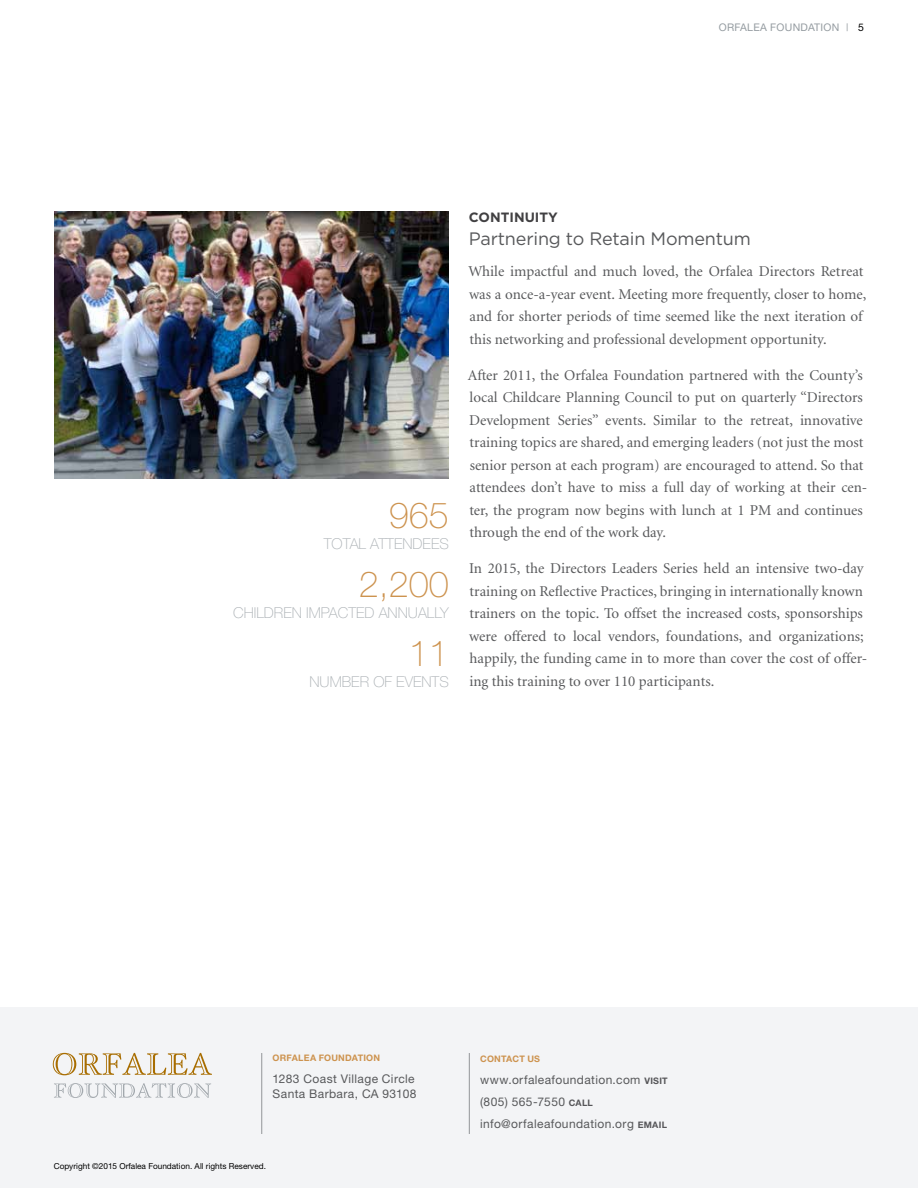
<style>
.page{position:relative;width:918px;height:1188px;background:#fff}
.page>*{position:absolute;margin:0;border:0;box-sizing:border-box;transform-origin:0 0}
.t1{font:100 36px "Helvetica Neue";color:#cd934f}
.t2{font:18px "Gotham";letter-spacing:-.01em;color:#58595b}
.t3{font:15px/22.5px "Minion";color:#58595b}
.t4{font:100 15px "Helvetica Neue";color:#aab0b4}
.t5{font:700 13.5px "Gotham";color:#414042}
.t6{font:12px/21.8px "Helvetica Neue";letter-spacing:.035em;color:#58595b}
.t7{font:10.5px "Helvetica Neue";letter-spacing:.025em;color:#959ca1}
.t8{font:700 9px "Helvetica Neue";letter-spacing:.025em;color:#cd934f}
.t9{font:8.25px "Helvetica Neue";color:#000}
.s1{color:#000}
.s2{font-weight:700;font-size:9px;color:#565659}
</style>
<div class="page">
<div style="left:0;top:1008px;width:918px;height:180px;background:#f3f4f6"></div>
<hr style="left:261px;top:1053px;width:1px;height:81px;background:#939598">
<hr style="left:469px;top:1053px;width:1px;height:81px;background:#939598">
<svg style="left:53px;top:1053px;width:159px;height:22px"></svg>
<svg style="left:54px;top:1083px;width:157px;height:15px"></svg>
<img style="left:54px;top:211px;width:395px;height:267px">
<p class="t7" style="left:719px;top:21px;width:75px">ORFALEA FOUND</p>
<p class="t7" style="left:808px;top:21px;width:57px">ATION | <span class="s1">5</span></p>
<h1 class="t1" style="left:389px;top:496px;width:62px">965</h1>
<p class="t4" style="left:324px;top:536px;width:127px">TOTAL ATTENDEES</p>
<h1 class="t1" style="left:359px;top:565px;width:92px">2,200</h1>
<p class="t4" style="left:233px;top:605px;width:217px">CHILDREN IMPACTED ANNUALLY</p>
<h1 class="t1" style="left:409px;top:634px;width:42px">11</h1>
<p class="t4" style="left:309px;top:674px;width:141px">NUMBER OF EVENTS</p>
<p class="t5" style="left:469px;top:209px;width:90px">CONTINUITY</p>
<p class="t2" style="left:469px;top:227px;width:284px">Partnering to Retain Momentum</p>
<p class="t3" style="left:468px;top:261px;width:399px">While impactful and much loved, the Orfalea Directors Retreat was a once-a-year event. Meeting more frequently, closer to home, and for shorter periods of time seemed like the next iteration of this networking and professional development opportunity.</p>
<p class="t3" style="left:468px;top:364px;width:401px">After 2011, the Orfalea Foundation partnered with the County’s local Childcare Planning Council to put on quarterly “Directors Development Series” events. Similar to the retreat, innovative training topics are shared, and emerging leaders (not just the most senior person at each program) are encouraged to attend. So that attendees don’t have to miss a full day of working at their cen&shy;ter, the program now begins with lunch at 1 PM and continues through the end of the work day.</p>
<p class="t3" style="left:469px;top:558px;width:400px">In 2015, the Directors Leaders Series held an intensive two-day training on Reflective Practices, bringing in internationally known trainers on the topic. To offset the increased costs, sponsorships were offered to local vendors, foundations, and organizations; happily, the funding came in to more than cover the cost of offer&shy;ing this training to over 110 participants.</p>
<p class="t8" style="left:273px;top:1052px;width:109px">ORFALEA FOUNDATION</p>
<p class="t6" style="left:273px;top:1071px;width:146px;line-height:15px">1283 Coast Village Circle<br>Santa Barbara, CA 93108</p>
<p class="t9" style="left:54px;top:1161px;width:214px">Copyright ©2015 Orfalea Foundation. All rights Reserved.</p>
<p class="t8" style="left:480px;top:1054px;width:61px">CONTACT US</p>
<p class="t6" style="left:480px;top:1069px;width:189px">www.orfaleafoundation.com <span class="s2">VISIT </span>(805) 565-7550 <span class="s2">CALL </span>info@orfaleafoundation.org <span class="s2">EMAIL</span></p>
</div>
